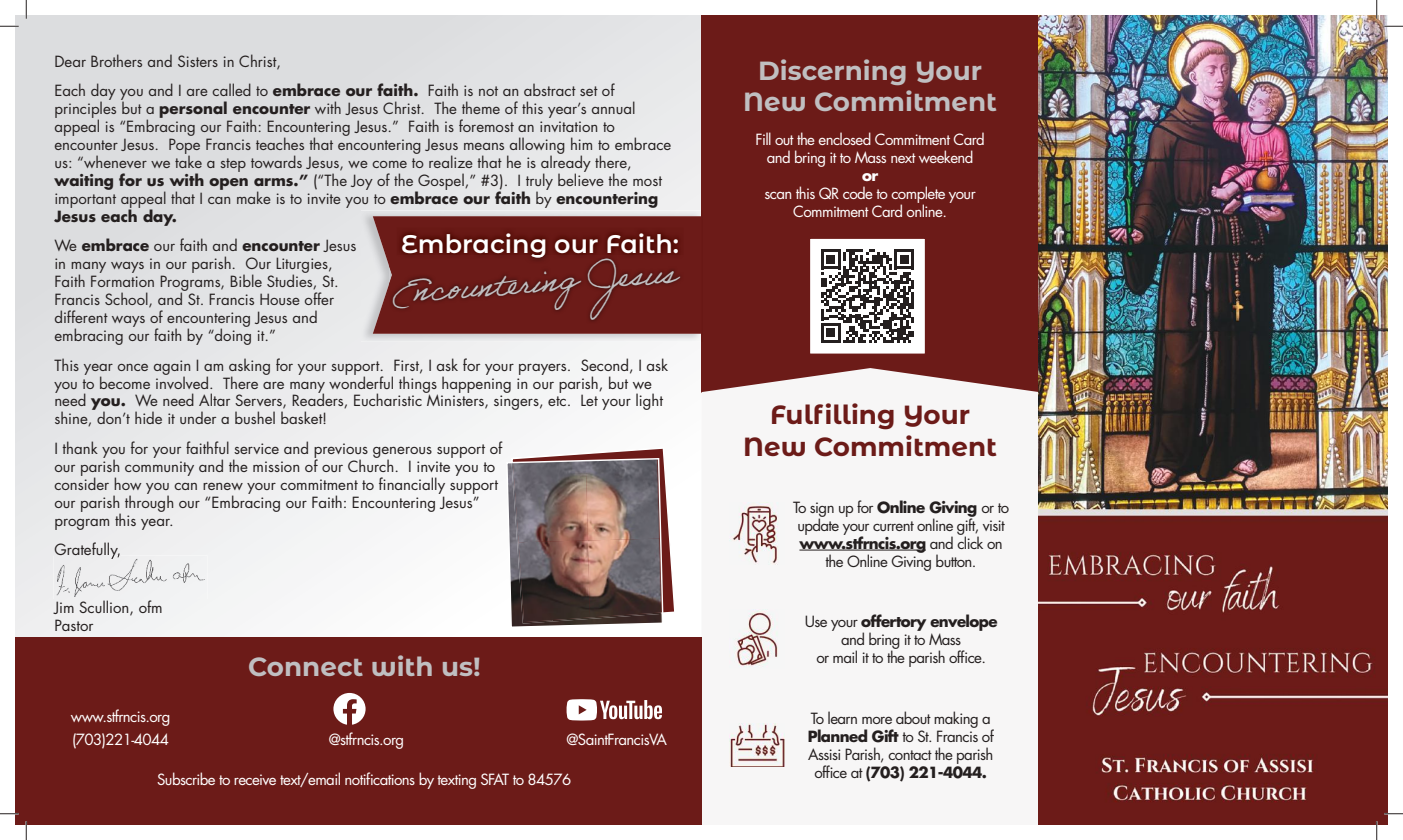
<style>
.page{position:relative;width:1403px;height:840px;background:#fff}
.page>*{position:absolute;margin:0;border:0;box-sizing:border-box;transform-origin:0 0}
.t1{font:32.38px "Adobe Handwriting Ernie";color:#c0bfc1}
.t2{font:700 26.25px/31.5px "Montserrat Alternates";color:#c0bfc1;text-align:center}
.t3{font:700 26.25px/31.5px "Montserrat Alternates";color:#6c1b18;text-align:center}
.t4{font:600 25.38px "Montserrat Alternates";color:#fff}
.t5{font:15px/18px "Futura Std";color:#241f1f}
.t6{font:15px/18px "Futura Std";letter-spacing:-.04em;color:#241f1f;text-align:center}
.t7{font:15px/18px "Futura Std";letter-spacing:-.04em;color:#fff;text-align:center}
.t8{font:700 15px "Futura Std";color:#fff}
.s1{font-weight:700}
</style>
<div class="page">
<svg style="left:15px;top:15px;width:686px;height:622px;fill:#e7e8e9"></svg>
<div style="left:55px;top:542px;width:65px;height:14px;background:#ececee"></div>
<div style="left:701px;top:15px;width:338px;height:377px;background:#6c1b18"></div>
<div style="left:701px;top:368px;width:337px;height:457px;background:#f7f6f6"></div>
<img style="left:54px;top:556px;width:154px;height:43px">
<img style="left:55px;top:556px;width:65px;height:3px">
<svg style="left:505px;top:447px;width:170px;height:182px;background:#867270"></svg>
<img style="left:729px;top:723px;width:55px;height:44px">
<img style="left:729px;top:610px;width:55px;height:59px">
<hr style="left:799px;top:550px;width:127px;height:1px;background:#241f1f">
<img style="left:729px;top:503px;width:55px;height:61px">
<img style="left:361px;top:211px;width:340px;height:131px">
<svg style="left:373px;top:216px;width:328px;height:118px;background:#78312f"></svg>
<div style="left:15px;top:638px;width:686px;height:187px;background:#6c1b18"></div>
<div style="left:397px;top:228px;width:286px;height:27px;background:#681815"></div>
<img style="left:402px;top:233px;width:276px;height:22px">
<img style="left:389px;top:255px;width:294px;height:69px">
<img style="left:402px;top:255px;width:252px;height:3px">
<div style="left:809px;top:238px;width:116px;height:116px;background:#fff"></div>
<svg style="left:821px;top:250px;width:93px;height:93px"></svg>
<div style="left:809px;top:238px;width:117px;height:117px;border:1px solid #6c1b18"></div>
<svg style="left:333px;top:693px;width:32px;height:32px"></svg>
<svg style="left:566px;top:699px;width:96px;height:22px"></svg>
<img style="left:1038px;top:15px;width:350px;height:810px">
<svg style="left:0;top:25px;width:19px;height:2px"></svg>
<svg style="left:1384px;top:25px;width:18px;height:2px"></svg>
<svg style="left:0;top:813px;width:19px;height:2px"></svg>
<svg style="left:1384px;top:813px;width:18px;height:2px"></svg>
<svg style="left:25px;top:0;width:2px;height:19px"></svg>
<svg style="left:25px;top:821px;width:2px;height:19px"></svg>
<svg style="left:1375px;top:0;width:2px;height:19px"></svg>
<svg style="left:1375px;top:821px;width:2px;height:19px"></svg>
<p class="t5" style="left:54px;top:48px;width:561px;line-height:29.2px">Dear Brothers and Sisters in Christ,<br>Each day you and I are called to <span class="s1">embrace our faith.</span> Faith is not an abstract set of</p>
<p class="t5" style="left:54px;top:101px;width:618px">principles but a <span class="s1">personal encounter</span> with Jesus Christ. The theme of this year’s annual appeal is “Embracing our Faith: Encountering Jesus.” Faith is foremost an invitation to encounter Jesus. Pope Francis teaches that encountering Jesus means allowing him to embrace us: “whenever we take a step towards Jesus, we come to realize that he is already there, <span class="s1">waiting for us with open arms.”</span> (“The Joy of the Gospel,” #3). I truly believe the most important appeal that I can make is to invite you to <span class="s1">embrace our faith</span> by <span class="s1">encountering Jesus each day.</span></p>
<p class="t5" style="left:54px;top:238px;width:304px">We <span class="s1">embrace</span> our faith and <span class="s1">encounter</span> Jesus in many ways in our parish. Our Liturgies, Faith Formation Programs, Bible Studies, St.<br>Francis School, and St. Francis House offer different ways of encountering Jesus and embracing our faith by “doing it.”</p>
<p class="t5" style="left:54px;top:357px;width:615px">This year once again I am asking for your support. First, I ask for your prayers. Second, I ask you to become involved. There are many wonderful things happening in our parish, but we need <span class="s1">you.</span> We need Altar Servers, Readers, Eucharistic Ministers, singers, etc. Let your light shine, don’t hide it under a bushel basket!</p>
<p class="t5" style="left:54px;top:440px;width:449px">I thank you for your faithful service and previous generous support of our parish community and the mission of our Church. I invite you to consider how you can renew your commitment to financially support our parish through our “Embracing our Faith: Encountering Jesus” program this year.</p>
<p class="t5" style="left:54px;top:541px;width:68px">Gratefully,</p>
<h3 class="t4" style="left:401px;top:233px;width:279px">Embracing our Faith:</h3>
<h1 class="t1" style="left:390px;top:273px;width:287px;rotate:-4deg">Encountering Jesus</h1>
<p class="t5" style="left:54px;top:600px;width:110px">Jim Scullion, ofm<br>Pastor</p>
<p class="t7" style="left:71px;top:705px;width:101px;line-height:23.8px;text-align:left">www.stfrncis.org (703)221-4044</p>
<h2 class="t2" style="left:248px;top:653px;width:234px">Connect with us!</h2>
<p class="t7" style="left:329px;top:732px;width:77px">@stfrncis.org</p>
<p class="t7" style="left:566px;top:732px;width:102px">@SaintFrancisVA</p>
<p class="t7" style="left:157px;top:771px;width:416px">Subscribe to receive text/email notifications by texting SFAT to 84576</p>
<h2 class="t2" style="left:743px;top:56px;width:255px">Discerning Your<br>New Commitment</h2>
<p class="t7" style="left:755px;top:132px;width:231px">Fill out the enclosed Commitment Card and bring it to Mass next weekend</p>
<p class="t8" style="left:862px;top:168px;width:18px">or</p>
<p class="t7" style="left:764px;top:186px;width:213px">scan this QR code to complete your<br>Commitment Card online.</p>
<h2 class="t3" style="left:743px;top:401px;width:255px">Fulfilling Your<br>New Commitment</h2>
<p class="t6" style="left:793px;top:499px;width:217px">To sign up for <span class="s1">Online Giving</span> or to update your current online gift, visit <span class="s1">www.stfrncis.org</span> and click on the Online Giving button.</p>
<p class="t6" style="left:804px;top:614px;width:194px">Use your <span class="s1">offertory envelope </span>and bring it to Mass<br>or mail it to the parish office.</p>
<p class="t6" style="left:807px;top:711px;width:188px">To learn more about making a<br><span class="s1">Planned Gift</span> to St. Francis of<br>Assisi Parish, contact the parish office at <span class="s1">(703) 221-4044.</span></p>
</div>
